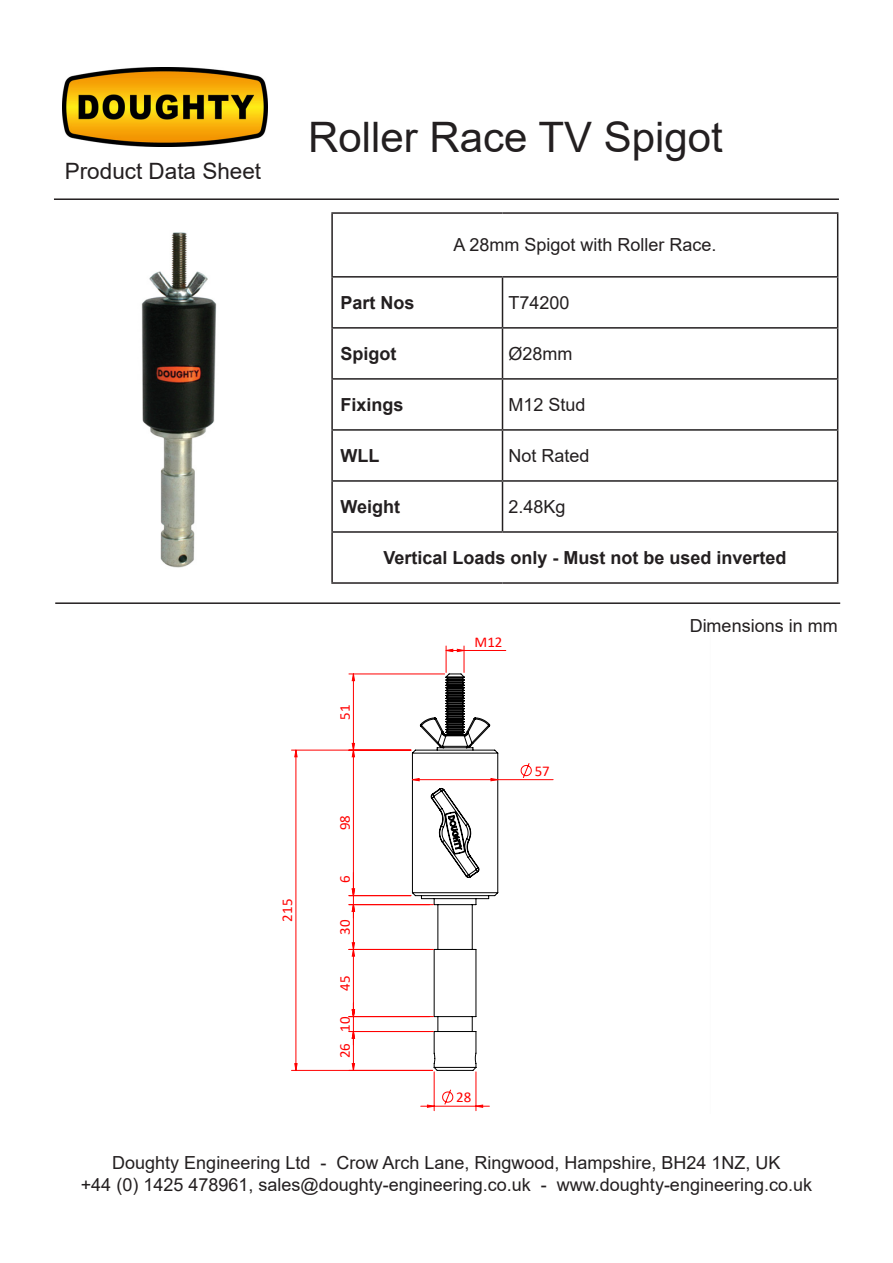
<style>
.page{position:relative;width:893px;height:1263px;background:#fff}
.page>*{position:absolute;margin:0;border:0;box-sizing:border-box;transform-origin:0 0}
.t1{font:42px "Arial";color:#231f20}
.t2{font:22.5px "Arial";color:#231f20}
.t3{font:18px "Arial";color:#231f20}
.t4{font:700 18px "Arial";color:#231f20}
.t5{font:15px "Calibri";color:#f00}
</style>
<div class="page">
<img style="left:63px;top:68px;width:205px;height:79px">
<hr style="left:54px;top:198px;width:785px;height:2px;background:#231f20">
<hr style="left:55px;top:602px;width:785px;height:2px;background:#231f20">
<img style="left:141px;top:232px;width:76px;height:336px">
<svg style="left:521px;top:763px;width:11px;height:15px"></svg>
<hr style="left:476px;top:1072px;width:1px;height:39px;background:#f00">
<hr style="left:434px;top:1072px;width:1px;height:39px;background:#f00">
<hr style="left:464px;top:650px;width:42px;height:1px;background:#f00">
<hr style="left:498px;top:779px;width:55px;height:1px;background:#f00">
<hr style="left:349px;top:674px;width:96px;height:1px;background:#f00">
<hr style="left:291px;top:750px;width:120px;height:1px;background:#f00">
<hr style="left:291px;top:1070px;width:142px;height:1px;background:#f00">
<hr style="left:349px;top:895px;width:62px;height:1px;background:#f00">
<hr style="left:349px;top:904px;width:84px;height:1px;background:#f00">
<hr style="left:349px;top:949px;width:81px;height:1px;background:#f00">
<hr style="left:349px;top:1016px;width:84px;height:1px;background:#f00">
<hr style="left:349px;top:1031px;width:84px;height:1px;background:#f00">
<svg style="left:421px;top:1089px;width:68px;height:19px"></svg>
<svg style="left:411px;top:646px;width:88px;height:425px"></svg>
<svg style="left:294px;top:673px;width:61px;height:398px"></svg>
<hr style="left:331px;top:212px;width:171px;height:2px;background:#231f20">
<hr style="left:331px;top:214px;width:2px;height:62px;background:#231f20">
<hr style="left:502px;top:212px;width:336px;height:2px;background:#231f20">
<hr style="left:837px;top:214px;width:1px;height:62px;background:#231f20">
<hr style="left:331px;top:276px;width:171px;height:2px;background:#231f20">
<hr style="left:331px;top:278px;width:2px;height:49px;background:#231f20">
<hr style="left:502px;top:276px;width:336px;height:2px;background:#231f20">
<hr style="left:502px;top:278px;width:1px;height:49px;background:#231f20">
<hr style="left:837px;top:278px;width:1px;height:49px;background:#231f20">
<hr style="left:331px;top:327px;width:171px;height:2px;background:#231f20">
<hr style="left:331px;top:329px;width:2px;height:49px;background:#231f20">
<hr style="left:502px;top:327px;width:336px;height:2px;background:#231f20">
<hr style="left:502px;top:329px;width:1px;height:49px;background:#231f20">
<hr style="left:837px;top:329px;width:1px;height:49px;background:#231f20">
<hr style="left:331px;top:378px;width:171px;height:2px;background:#231f20">
<hr style="left:331px;top:380px;width:2px;height:49px;background:#231f20">
<hr style="left:502px;top:378px;width:336px;height:2px;background:#231f20">
<hr style="left:502px;top:380px;width:1px;height:49px;background:#231f20">
<hr style="left:837px;top:380px;width:1px;height:49px;background:#231f20">
<hr style="left:331px;top:429px;width:171px;height:2px;background:#231f20">
<hr style="left:331px;top:431px;width:2px;height:49px;background:#231f20">
<hr style="left:502px;top:429px;width:336px;height:2px;background:#231f20">
<hr style="left:502px;top:431px;width:1px;height:49px;background:#231f20">
<hr style="left:837px;top:431px;width:1px;height:49px;background:#231f20">
<hr style="left:331px;top:480px;width:171px;height:2px;background:#231f20">
<hr style="left:331px;top:482px;width:2px;height:49px;background:#231f20">
<hr style="left:502px;top:480px;width:336px;height:2px;background:#231f20">
<hr style="left:502px;top:482px;width:1px;height:49px;background:#231f20">
<hr style="left:837px;top:482px;width:1px;height:49px;background:#231f20">
<hr style="left:331px;top:531px;width:171px;height:2px;background:#231f20">
<hr style="left:331px;top:533px;width:2px;height:49px;background:#231f20">
<hr style="left:502px;top:531px;width:336px;height:2px;background:#231f20">
<hr style="left:837px;top:533px;width:1px;height:49px;background:#231f20">
<hr style="left:331px;top:582px;width:171px;height:2px;background:#231f20">
<hr style="left:502px;top:582px;width:336px;height:2px;background:#231f20">
<p class="t2" style="left:65px;top:155px;width:198px">Product Data Sheet</p>
<p class="t1" style="left:308px;top:108px;width:416px">Roller Race TV Spigot</p>
<p class="t5" style="left:277px;top:921px;width:24px;rotate:-90deg">215</p>
<p class="t3" style="left:453px;top:233px;width:265px">A 28mm Spigot with Roller Race.</p>
<p class="t4" style="left:341px;top:290px;width:76px">Part Nos</p>
<p class="t3" style="left:508px;top:290px;width:63px">T74200</p>
<p class="t4" style="left:341px;top:341px;width:57px">Spigot</p>
<p class="t3" style="left:508px;top:341px;width:66px">Ø28mm</p>
<p class="t4" style="left:341px;top:392px;width:65px">Fixings</p>
<p class="t3" style="left:508px;top:392px;width:79px">M12 Stud</p>
<p class="t4" style="left:341px;top:443px;width:40px">WLL</p>
<p class="t3" style="left:508px;top:443px;width:83px">Not Rated</p>
<p class="t4" style="left:341px;top:494px;width:61px">Weight</p>
<p class="t3" style="left:508px;top:494px;width:59px">2.48Kg</p>
<p class="t4" style="left:383px;top:545px;width:405px">Vertical Loads only - Must not be used inverted</p>
<p class="t5" style="left:334px;top:719px;width:17px;rotate:-90deg">51</p>
<p class="t5" style="left:334px;top:830px;width:17px;rotate:-90deg">98</p>
<p class="t5" style="left:334px;top:883px;width:9px;rotate:-90deg">6</p>
<p class="t5" style="left:334px;top:934px;width:17px;rotate:-90deg">30</p>
<p class="t5" style="left:334px;top:990px;width:17px;rotate:-90deg">45</p>
<p class="t5" style="left:334px;top:1031px;width:17px;rotate:-90deg">10</p>
<p class="t5" style="left:334px;top:1058px;width:17px;rotate:-90deg">26</p>
<p class="t5" style="left:475px;top:631px;width:29px">M12</p>
<p class="t5" style="left:535px;top:760px;width:17px">57</p>
<p class="t5" style="left:456px;top:1087px;width:17px">28</p>
<p class="t3" style="left:690px;top:613px;width:150px">Dimensions in mm</p>
<p class="t3" style="left:112px;top:1150px;width:670px">Doughty Engineering Ltd - Crow Arch Lane, Ringwood, Hampshire, BH24 1NZ, UK</p>
<p class="t3" style="left:81px;top:1172px;width:733px">+44 (0) 1425 478961, sales@doughty-engineering.co.uk - www.doughty-engineering.co.uk</p>
</div>
